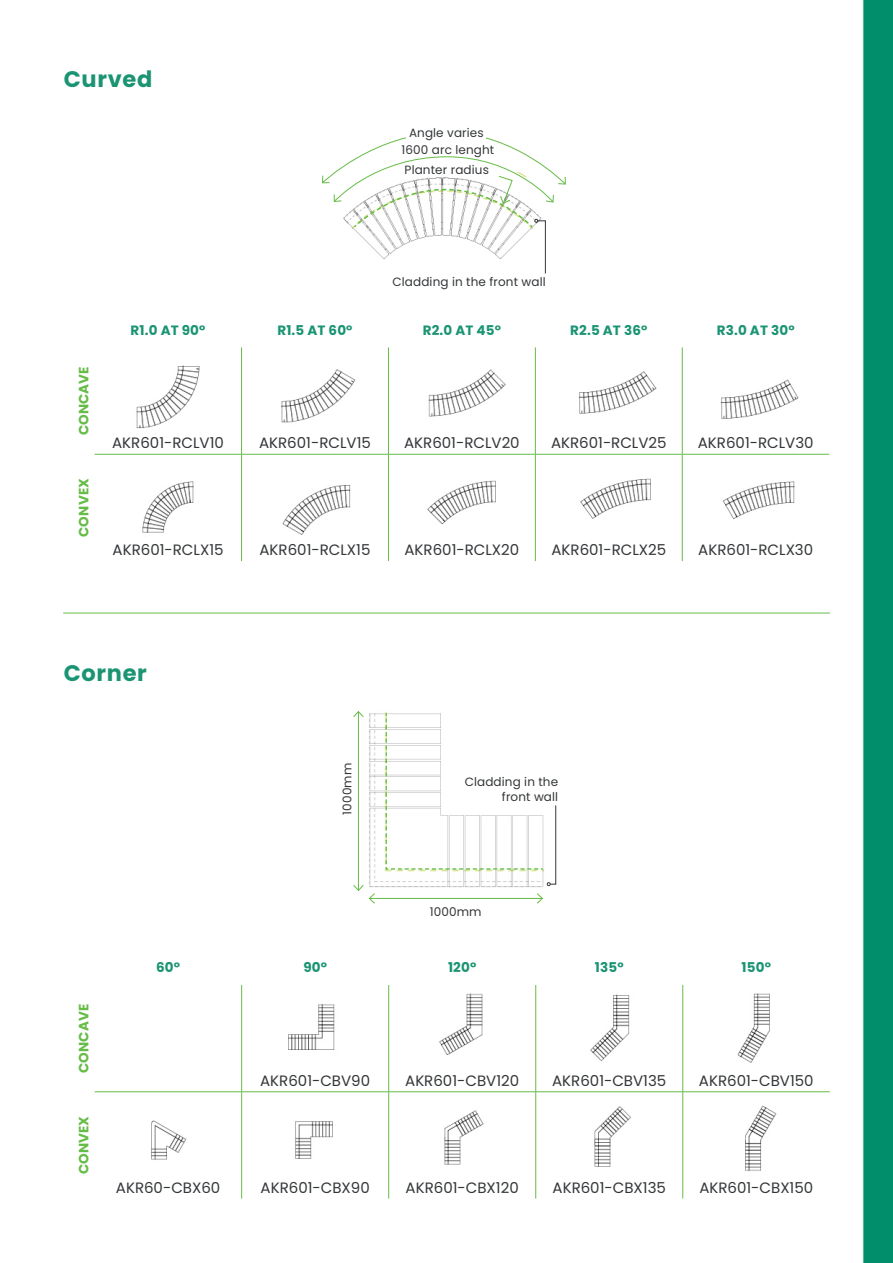
<style>
.page{position:relative;width:893px;height:1263px;background:#fff}
.page>*{position:absolute;margin:0;border:0;box-sizing:border-box;transform-origin:0 0}
.Subtitles_Smaller_Emerald{font:700 22.5px "Poppins";letter-spacing:.03em;color:#1a9473}
.Table_Copy_codes{font:15px "Poppins";color:#333638}
.Table_Medium_Emerald_Titles{font:700 13.5px "Poppins";letter-spacing:.01em;color:#1a9473}
.Table_Medium_Green_Titles{font:700 13.5px "Poppins";letter-spacing:.01em;color:#65bc46}
.Diagram_notes_grey{font:12px/15px "Poppins";letter-spacing:.01em;color:#333638;text-align:right}
</style>
<div class="page">
<img style="left:63px;top:0;width:830px;height:1263px">
<hr style="left:369px;top:898px;width:173px;height:1px;background:#65bc46">
<svg style="left:536px;top:892px;width:7px;height:12px"></svg>
<hr style="left:358px;top:712px;width:1px;height:178px;background:#65bc46">
<svg style="left:353px;top:884px;width:23px;height:20px"></svg>
<svg style="left:353px;top:710px;width:11px;height:8px"></svg>
<div style="left:406px;top:128px;width:79px;height:10px;background:#fff"></div>
<div style="left:409px;top:124px;width:75px;height:13px;background:#fff"></div>
<svg style="left:322px;top:132px;width:244px;height:142px"></svg>
<svg style="left:385px;top:712px;width:171px;height:174px"></svg>
<hr style="left:63px;top:613px;width:767px;height:1px;background:#65bc46">
<hr style="left:241px;top:985px;width:1px;height:106px;background:#65bc46">
<hr style="left:388px;top:985px;width:1px;height:106px;background:#65bc46">
<hr style="left:535px;top:985px;width:1px;height:106px;background:#65bc46">
<hr style="left:682px;top:985px;width:1px;height:106px;background:#65bc46">
<hr style="left:95px;top:1091px;width:147px;height:1px;background:#65bc46">
<hr style="left:242px;top:1091px;width:147px;height:1px;background:#65bc46">
<hr style="left:241px;top:1092px;width:1px;height:106px;background:#65bc46">
<hr style="left:389px;top:1091px;width:147px;height:1px;background:#65bc46">
<hr style="left:388px;top:1092px;width:1px;height:106px;background:#65bc46">
<hr style="left:536px;top:1091px;width:147px;height:1px;background:#65bc46">
<hr style="left:535px;top:1092px;width:1px;height:106px;background:#65bc46">
<hr style="left:683px;top:1091px;width:147px;height:1px;background:#65bc46">
<hr style="left:682px;top:1092px;width:1px;height:106px;background:#65bc46">
<hr style="left:241px;top:347px;width:1px;height:107px;background:#65bc46">
<hr style="left:388px;top:347px;width:1px;height:107px;background:#65bc46">
<hr style="left:535px;top:347px;width:1px;height:107px;background:#65bc46">
<hr style="left:682px;top:347px;width:1px;height:107px;background:#65bc46">
<hr style="left:95px;top:454px;width:147px;height:1px;background:#65bc46">
<hr style="left:242px;top:454px;width:146px;height:1px;background:#65bc46">
<hr style="left:241px;top:454px;width:1px;height:107px;background:#65bc46">
<hr style="left:388px;top:454px;width:147px;height:1px;background:#65bc46">
<hr style="left:388px;top:454px;width:1px;height:107px;background:#65bc46">
<hr style="left:535px;top:454px;width:147px;height:1px;background:#65bc46">
<hr style="left:535px;top:454px;width:1px;height:107px;background:#65bc46">
<hr style="left:682px;top:454px;width:147px;height:1px;background:#65bc46">
<hr style="left:682px;top:454px;width:1px;height:107px;background:#65bc46">
<p class="Subtitles_Smaller_Emerald" style="left:64px;top:66px;width:90px">Curved</p>
<p class="Diagram_notes_grey" style="left:409px;top:125px;width:76px">Angle varies</p>
<p class="Diagram_notes_grey" style="left:402px;top:142px;width:94px">1600 arc lenght</p>
<p class="Diagram_notes_grey" style="left:405px;top:162px;width:86px">Planter radius</p>
<p class="Diagram_notes_grey" style="left:392px;top:274px;width:155px">Cladding in the front wall</p>
<p class="Table_Medium_Green_Titles" style="left:76px;top:435px;width:71px;rotate:-90deg">CONCAVE</p>
<p class="Table_Medium_Green_Titles" style="left:76px;top:537px;width:60px;rotate:-90deg">CONVEX</p>
<p class="Table_Medium_Emerald_Titles" style="left:131px;top:322px;width:76px">R1.0 AT 90°</p>
<p class="Table_Medium_Emerald_Titles" style="left:277px;top:322px;width:77px">R1.5 AT 60°</p>
<p class="Table_Medium_Emerald_Titles" style="left:423px;top:322px;width:80px">R2.0 AT 45°</p>
<p class="Table_Medium_Emerald_Titles" style="left:570px;top:322px;width:79px">R2.5 AT 36°</p>
<p class="Table_Medium_Emerald_Titles" style="left:717px;top:322px;width:79px">R3.0 AT 30°</p>
<p class="Table_Copy_codes" style="left:112px;top:434px;width:113px">AKR601-RCLV10</p>
<p class="Table_Copy_codes" style="left:259px;top:434px;width:113px">AKR601-RCLV15</p>
<p class="Table_Copy_codes" style="left:404px;top:434px;width:117px">AKR601-RCLV20</p>
<p class="Table_Copy_codes" style="left:551px;top:434px;width:117px">AKR601-RCLV25</p>
<p class="Table_Copy_codes" style="left:698px;top:434px;width:117px">AKR601-RCLV30</p>
<p class="Table_Copy_codes" style="left:113px;top:541px;width:112px">AKR601-RCLX15</p>
<p class="Table_Copy_codes" style="left:260px;top:541px;width:112px">AKR601-RCLX15</p>
<p class="Table_Copy_codes" style="left:404px;top:541px;width:116px">AKR601-RCLX20</p>
<p class="Table_Copy_codes" style="left:551px;top:541px;width:116px">AKR601-RCLX25</p>
<p class="Table_Copy_codes" style="left:698px;top:541px;width:116px">AKR601-RCLX30</p>
<p class="Subtitles_Smaller_Emerald" style="left:64px;top:660px;width:85px">Corner</p>
<p class="Diagram_notes_grey" style="left:340px;top:814px;width:53px;rotate:-90deg">1000mm</p>
<p class="Diagram_notes_grey" style="left:465px;top:774px;width:95px">Cladding in the front wall</p>
<p class="Table_Medium_Green_Titles" style="left:76px;top:1073px;width:71px;rotate:-90deg">CONCAVE</p>
<p class="Table_Medium_Green_Titles" style="left:76px;top:1174px;width:60px;rotate:-90deg">CONVEX</p>
<p class="Diagram_notes_grey" style="left:430px;top:904px;width:53px">1000mm</p>
<p class="Table_Medium_Emerald_Titles" style="left:156px;top:960px;width:25px">60°</p>
<p class="Table_Medium_Emerald_Titles" style="left:303px;top:960px;width:25px">90°</p>
<p class="Table_Medium_Emerald_Titles" style="left:448px;top:960px;width:30px">120°</p>
<p class="Table_Medium_Emerald_Titles" style="left:595px;top:960px;width:30px">135°</p>
<p class="Table_Medium_Emerald_Titles" style="left:742px;top:960px;width:31px">150°</p>
<p class="Table_Copy_codes" style="left:260px;top:1072px;width:112px">AKR601-CBV90</p>
<p class="Table_Copy_codes" style="left:405px;top:1072px;width:115px">AKR601-CBV120</p>
<p class="Table_Copy_codes" style="left:552px;top:1072px;width:116px">AKR601-CBV135</p>
<p class="Table_Copy_codes" style="left:699px;top:1072px;width:116px">AKR601-CBV150</p>
<p class="Table_Copy_codes" style="left:116px;top:1179px;width:106px">AKR60-CBX60</p>
<p class="Table_Copy_codes" style="left:261px;top:1179px;width:111px">AKR601-CBX90</p>
<p class="Table_Copy_codes" style="left:406px;top:1179px;width:115px">AKR601-CBX120</p>
<p class="Table_Copy_codes" style="left:553px;top:1179px;width:115px">AKR601-CBX135</p>
<p class="Table_Copy_codes" style="left:699px;top:1179px;width:115px">AKR601-CBX150</p>
</div>
